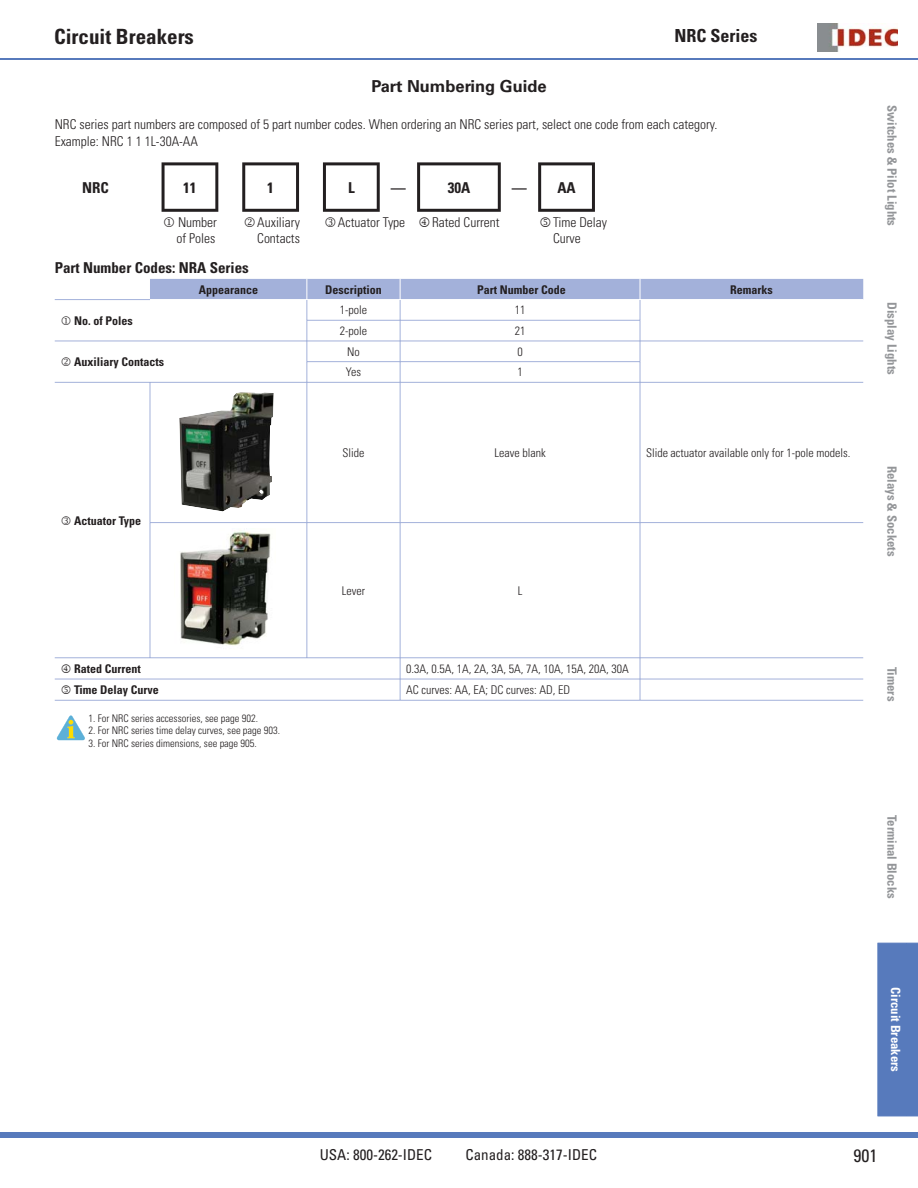
<style>
.page{position:relative;width:918px;height:1188px;background:#fff}
.page>*{position:absolute;margin:0;border:0;box-sizing:border-box;transform-origin:0 0}
.t1{font:700 condensed 21px "Univers LT Std";color:#231f20}
.t2{font:700 condensed 18px "Univers LT Std";color:#231f20}
.t3{font:condensed 18px "Univers LT Std";color:#231f20}
.t4{font:700 16.5px "Univers LT Std";color:#231f20}
.t5{font:700 condensed 15px "Univers LT Std";color:#231f20}
.t6{font:condensed 15px "Univers LT Std";color:#231f20}
.t7{font:300 condensed 13.5px/16.2px "Univers LT Std";color:#231f20}
.t8{font:700 condensed 12.75px "Univers LT Std";color:#939598}
.t9{font:700 condensed 12.75px "Univers LT Std";color:#fff}
.t10{font:300 condensed 12px "Univers LT Std";color:#231f20}
.t11{font:700 condensed 12px "Univers LT Std";color:#231f20}
.t12{font:300 condensed 10.5px "Univers LT Std";color:#231f20}
</style>
<div class="page">
<hr style="left:0;top:59px;width:918px;height:1px;background:#577abc">
<div style="left:0;top:1132px;width:918px;height:6px;background:#577abc"></div>
<img style="left:818px;top:24px;width:80px;height:27px">
<div style="left:878px;top:943px;width:40px;height:174px;background:#577abc"></div>
<hr style="left:162px;top:162px;width:56px;height:3px;background:#231f20">
<hr style="left:162px;top:165px;width:3px;height:44px;background:#231f20">
<hr style="left:215px;top:165px;width:3px;height:44px;background:#231f20">
<hr style="left:242px;top:162px;width:57px;height:3px;background:#231f20">
<hr style="left:242px;top:165px;width:3px;height:44px;background:#231f20">
<hr style="left:296px;top:165px;width:3px;height:44px;background:#231f20">
<hr style="left:323px;top:162px;width:57px;height:3px;background:#231f20">
<hr style="left:323px;top:165px;width:3px;height:44px;background:#231f20">
<hr style="left:377px;top:165px;width:3px;height:44px;background:#231f20">
<hr style="left:417px;top:162px;width:84px;height:3px;background:#231f20">
<hr style="left:417px;top:165px;width:3px;height:44px;background:#231f20">
<hr style="left:498px;top:165px;width:3px;height:44px;background:#231f20">
<hr style="left:538px;top:162px;width:57px;height:3px;background:#231f20">
<hr style="left:538px;top:165px;width:3px;height:44px;background:#231f20">
<hr style="left:592px;top:165px;width:3px;height:44px;background:#231f20">
<hr style="left:162px;top:209px;width:56px;height:3px;background:#231f20">
<hr style="left:242px;top:209px;width:57px;height:3px;background:#231f20">
<hr style="left:323px;top:209px;width:57px;height:3px;background:#231f20">
<hr style="left:417px;top:209px;width:84px;height:3px;background:#231f20">
<hr style="left:538px;top:209px;width:57px;height:3px;background:#231f20">
<hr style="left:55px;top:341px;width:345px;height:1px;background:#a3b1da">
<svg style="left:150px;top:279px;width:713px;height:103px"></svg>
<hr style="left:55px;top:382px;width:252px;height:1px;background:#a3b1da">
<hr style="left:150px;top:383px;width:1px;height:139px;background:#a3b1da">
<hr style="left:307px;top:382px;width:93px;height:1px;background:#a3b1da">
<hr style="left:306px;top:383px;width:1px;height:139px;background:#a3b1da">
<hr style="left:400px;top:382px;width:240px;height:1px;background:#a3b1da">
<hr style="left:400px;top:383px;width:1px;height:139px;background:#a3b1da">
<hr style="left:640px;top:382px;width:223px;height:1px;background:#a3b1da">
<hr style="left:640px;top:383px;width:1px;height:139px;background:#a3b1da">
<hr style="left:150px;top:522px;width:157px;height:1px;background:#a3b1da">
<hr style="left:150px;top:523px;width:1px;height:134px;background:#a3b1da">
<hr style="left:307px;top:522px;width:93px;height:1px;background:#a3b1da">
<hr style="left:306px;top:523px;width:1px;height:134px;background:#a3b1da">
<hr style="left:400px;top:522px;width:240px;height:1px;background:#a3b1da">
<hr style="left:400px;top:523px;width:1px;height:134px;background:#a3b1da">
<hr style="left:640px;top:522px;width:223px;height:1px;background:#a3b1da">
<hr style="left:640px;top:523px;width:1px;height:134px;background:#a3b1da">
<hr style="left:55px;top:657px;width:585px;height:1px;background:#a3b1da">
<hr style="left:640px;top:657px;width:223px;height:1px;background:#a3b1da">
<hr style="left:55px;top:679px;width:585px;height:1px;background:#a3b1da">
<svg style="left:400px;top:658px;width:1px;height:42px"></svg>
<hr style="left:640px;top:679px;width:223px;height:1px;background:#a3b1da">
<svg style="left:640px;top:658px;width:1px;height:42px"></svg>
<hr style="left:55px;top:700px;width:808px;height:1px;background:#a3b1da">
<hr style="left:55px;top:299px;width:95px;height:1px;background:#a3b1da">
<img style="left:179px;top:392px;width:95px;height:119px">
<img style="left:180px;top:530px;width:91px;height:116px">
<svg style="left:57px;top:716px;width:28px;height:24px"></svg>
<h1 class="t1" style="left:54px;top:27px;width:141px">Circuit Breakers</h1>
<h2 class="t2" style="left:674px;top:27px;width:85px">NRC Series</h2>
<p class="t4" style="left:371px;top:78px;width:177px">Part Numbering Guide</p>
<p class="t7" style="left:55px;top:117px;width:664px">NRC series part numbers are composed of 5 part number codes. When ordering an NRC series part, select one code from each category.<br>Example: NRC 1 1 1L-30A-AA</p>
<p class="t5" style="left:82px;top:180px;width:28px">NRC</p>
<p class="t5" style="left:183px;top:180px;width:15px">11</p>
<p class="t5" style="left:267px;top:180px;width:8px">1</p>
<p class="t5" style="left:348px;top:180px;width:8px">L</p>
<p class="t5" style="left:391px;top:180px;width:16px">—</p>
<p class="t5" style="left:448px;top:180px;width:24px">30A</p>
<p class="t5" style="left:512px;top:180px;width:65px">— AA</p>
<p class="t7" style="left:177px;top:215px;width:42px">Number of Poles</p>
<p class="t7" style="left:257px;top:215px;width:44px">Auxiliary<br>Contacts</p>
<p class="t7" style="left:324px;top:215px;width:82px">● Actuator Type</p>
<p class="t7" style="left:432px;top:215px;width:69px">Rated Current</p>
<p class="t7" style="left:553px;top:215px;width:56px;text-indent:-14px">■ Time Delay<br>Curve</p>
<p class="t5" style="left:55px;top:260px;width:196px">Part Number Codes: NRA Series</p>
<p class="t11" style="left:199px;top:284px;width:61px">Appearance</p>
<p class="t11" style="left:325px;top:284px;width:58px">Description</p>
<p class="t11" style="left:477px;top:284px;width:90px">Part Number Code</p>
<p class="t11" style="left:730px;top:284px;width:44px">Remarks</p>
<p class="t11" style="left:74px;top:315px;width:60px">No. of Poles</p>
<p class="t10" style="left:340px;top:304px;width:29px">1-pole</p>
<p class="t10" style="left:515px;top:304px;width:12px">11</p>
<p class="t10" style="left:340px;top:325px;width:29px">2-pole</p>
<p class="t10" style="left:515px;top:325px;width:12px">21</p>
<p class="t11" style="left:74px;top:356px;width:91px">Auxiliary Contacts</p>
<p class="t11" style="left:61px;top:515px;width:82px">● Actuator Type</p>
<p class="t10" style="left:347px;top:346px;width:14px">No</p>
<p class="t10" style="left:517px;top:346px;width:7px">0</p>
<p class="t10" style="left:346px;top:366px;width:17px">Yes</p>
<p class="t10" style="left:517px;top:366px;width:7px">1</p>
<p class="t10" style="left:343px;top:447px;width:23px">Slide</p>
<p class="t10" style="left:494px;top:447px;width:53px">Leave blank</p>
<p class="t10" style="left:646px;top:447px;width:206px">Slide actuator available only for 1-pole models.</p>
<p class="t10" style="left:342px;top:585px;width:25px">Lever</p>
<p class="t10" style="left:518px;top:585px;width:6px">L</p>
<p class="t11" style="left:74px;top:663px;width:68px">Rated Current</p>
<p class="t10" style="left:406px;top:663px;width:224px">0.3A, 0.5A, 1A, 2A, 3A, 5A, 7A, 10A, 15A, 20A, 30A</p>
<p class="t11" style="left:61px;top:684px;width:100px">■ Time Delay Curve</p>
<p class="t10" style="left:406px;top:684px;width:165px">AC curves: AA, EA; DC curves: AD, ED</p>
<p class="t12" style="left:88px;top:713px;width:171px">1. For NRC series accessories, see page 902.</p>
<p class="t12" style="left:88px;top:725px;width:193px">2. For NRC series time delay curves, see page 903.</p>
<p class="t12" style="left:88px;top:738px;width:170px">3. For NRC series dimensions, see page 905.</p>
<p class="t8" style="left:898px;top:105px;width:123px;rotate:90deg">Switches &amp; Pilot Lights</p>
<p class="t8" style="left:898px;top:302px;width:74px;rotate:90deg">Display Lights</p>
<p class="t8" style="left:898px;top:466px;width:92px;rotate:90deg">Relays &amp; Sockets</p>
<p class="t8" style="left:898px;top:667px;width:36px;rotate:90deg">Timers</p>
<p class="t8" style="left:898px;top:815px;width:86px;rotate:90deg">Terminal Blocks</p>
<p class="t9" style="left:902px;top:987px;width:86px;rotate:90deg">Circuit Breakers</p>
<p class="t6" style="left:320px;top:1148px;width:114px">USA: 800-262-IDEC</p>
<p class="t6" style="left:465px;top:1148px;width:133px">Canada: 888-317-IDEC</p>
<h2 class="t3" style="left:854px;top:1147px;width:25px">901</h2>
</div>
